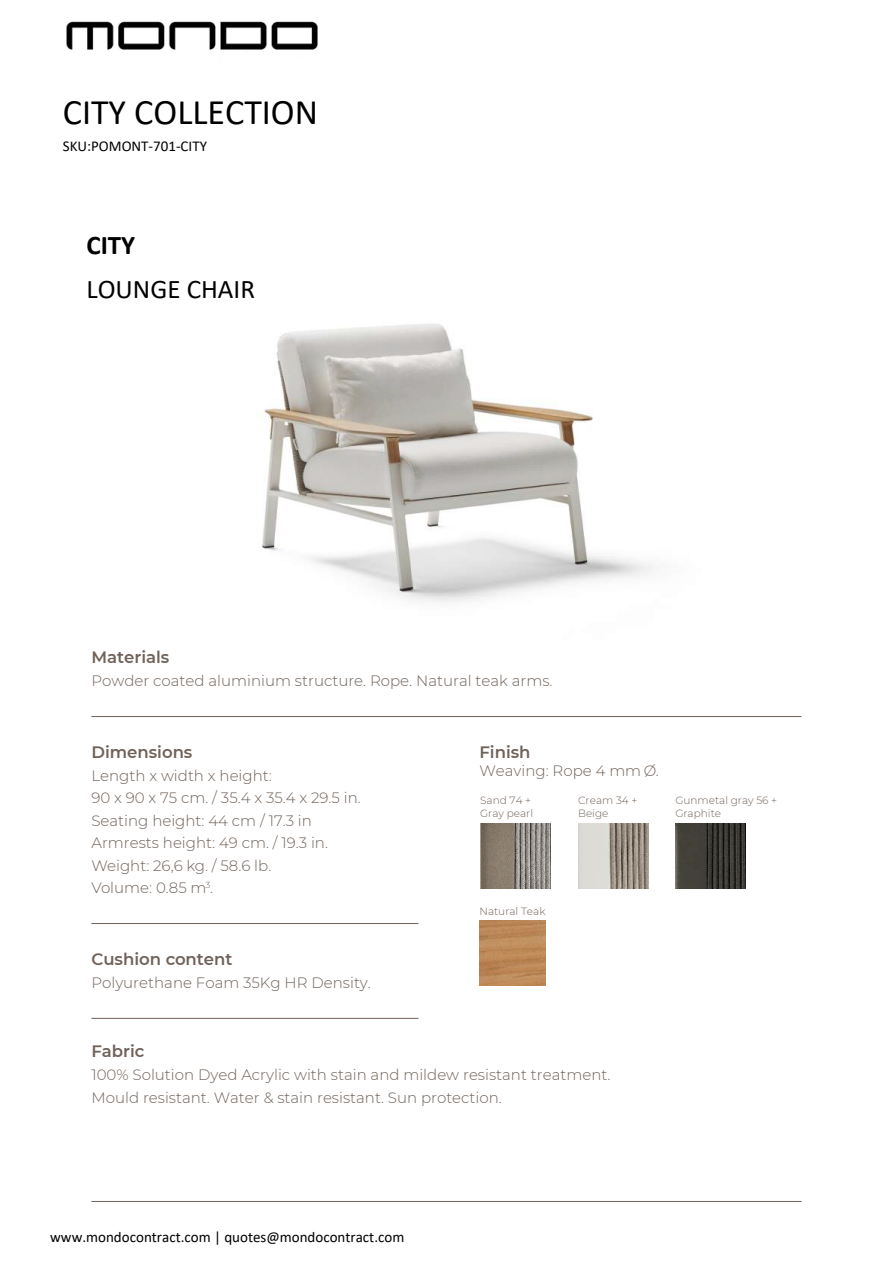
<style>
.page{position:relative;width:893px;height:1263px;background:#fff}
.page>*{position:absolute;margin:0;border:0;box-sizing:border-box;transform-origin:0 0}
.t1{font:36px "Calibri";color:#000}
.t2{font:27px "Calibri";color:#000}
.t3{font:700 27px "Calibri";color:#000}
.t4{font:600 16.5px "Montserrat";color:#706259}
.t5{font:300 15px/22.5px "Montserrat";color:#706259}
.t6{font:15px "Calibri";color:#000}
.t7{font:300 10.5px/12.6px "Montserrat";color:#706259}
</style>
<div class="page">
<hr style="left:91px;top:716px;width:710px;height:1px;background:#706259">
<img style="left:479px;top:921px;width:66px;height:65px">
<img style="left:578px;top:824px;width:71px;height:64px">
<img style="left:675px;top:824px;width:71px;height:64px">
<hr style="left:91px;top:1018px;width:327px;height:1px;background:#706259">
<hr style="left:91px;top:1201px;width:710px;height:1px;background:#706259">
<hr style="left:91px;top:923px;width:327px;height:1px;background:#706259">
<img style="left:262px;top:323px;width:392px;height:279px">
<img style="left:480px;top:824px;width:71px;height:65px">
<img style="left:66px;top:21px;width:252px;height:29px">
<h1 class="t1" style="left:63px;top:87px;width:257px">CITY COLLECTION</h1>
<p class="t6" style="left:63px;top:136px;width:146px">SKU:POMONT-701-CITY</p>
<h2 class="t3" style="left:86px;top:226px;width:50px">CITY</h2>
<h2 class="t2" style="left:86px;top:270px;width:170px">LOUNGE CHAIR</h2>
<p class="t4" style="left:91px;top:646px;width:79px">Materials</p>
<p class="t5" style="left:91px;top:669px;width:463px">Powder coated aluminium structure. Rope. Natural teak arms.</p>
<p class="t4" style="left:91px;top:740px;width:103px">Dimensions</p>
<p class="t5" style="left:91px;top:763px;width:271px">Length x width x height:<br>90 x 90 x 75 cm. / 35.4 x 35.4 x 29.5 in.</p>
<p class="t5" style="left:91px;top:831px;width:238px">Armrests height: 49 cm. / 19.3 in.<br>Weight: 26,6 kg. / 58.6 lb.<br>Volume: 0.85 m<sup>3</sup>.</p>
<p class="t5" style="left:91px;top:808px;width:222px">Seating height: 44 cm / 17.3 in</p>
<p class="t4" style="left:91px;top:948px;width:143px">Cushion content</p>
<p class="t5" style="left:91px;top:971px;width:281px">Polyurethane Foam 35Kg HR Density.</p>
<p class="t4" style="left:479px;top:740px;width:53px">Finish</p>
<p class="t5" style="left:479px;top:759px;width:181px">Weaving: Rope 4 mm Ø.</p>
<p class="t7" style="left:578px;top:794px;width:61px">Cream 34 +<br>Beige</p>
<p class="t7" style="left:675px;top:794px;width:103px">Gunmetal gray 56 +<br>Graphite</p>
<p class="t7" style="left:480px;top:794px;width:54px">Sand 74 +<br>Gray pearl</p>
<p class="t7" style="left:479px;top:904px;width:68px">Natural Teak</p>
<p class="t4" style="left:91px;top:1039px;width:55px">Fabric</p>
<p class="t5" style="left:91px;top:1063px;width:520px;line-height:23.1px">100% Solution Dyed Acrylic with stain and mildew resistant treatment.<br>Mould resistant. Water &amp; stain resistant. Sun protection.</p>
<p class="t6" style="left:50px;top:1226px;width:356px">www.mondocontract.com | quotes@mondocontract.com</p>
</div>
